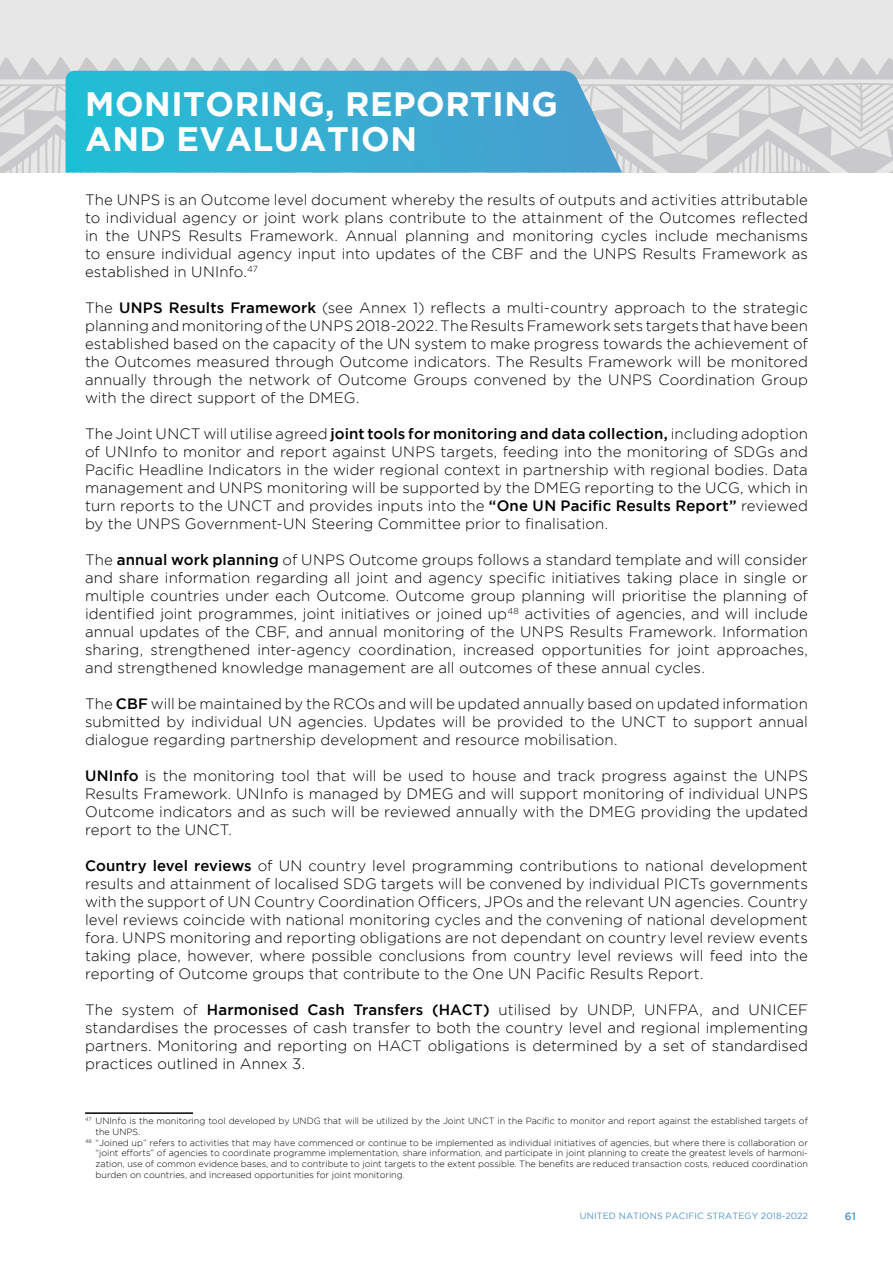
<style>
.page{position:relative;width:893px;height:1263px;background:#fff}
.page>*{position:absolute;margin:0;border:0;box-sizing:border-box;transform-origin:0 0}
.t1{font:700 33.75px "Gotham";letter-spacing:.015em;color:#fff}
.t2{font:300 15px/18px "Gotham";letter-spacing:.005em;color:#000;text-align:justify}
.t3{font:500 10.5px "Gotham";color:#5090cd}
.t4{font:300 9px "Gotham";color:#000}
.t5{font:9px "Gotham";letter-spacing:.015em;color:#5090cd}
.s1{font-weight:500}
</style>
<div class="page">
<div style="left:0;top:0;width:893px;height:173px;background:#e7e7e8"></div>
<svg style="left:0;top:57px;width:893px;height:116px"></svg>
<svg style="left:66px;top:71px;width:556px;height:102px;background:#3eb0d2"></svg>
<hr style="left:85px;top:1112px;width:108px;height:2px;background:#000">
<h1 class="t1" style="left:85px;top:85px;width:54px">MONITORING</h1>
<h1 class="t1" style="left:325px;top:85px;width:115px">, REPORTING</h1>
<h1 class="t1" style="left:85px;top:119px;width:28px">AND</h1>
<h1 class="t1" style="left:177px;top:119px;width:148px">EVALUATION</h1>
<p class="t2" style="left:85px;top:190px;width:724px">The UNPS is an Outcome level document whereby the results of outputs and activities attributable to individual agency or joint work plans contribute to the attainment of the Outcomes reflected in the UNPS Results Framework. Annual planning and monitoring cycles include mechanisms to ensure individual agency input into updates of the CBF and the UNPS Results Framework as established in UNInfo.<sup>47</sup></p>
<p class="t2" style="left:85px;top:298px;width:724px">The <span class="s1">UNPS Results Framework</span> (see Annex 1) reflects a multi-country approach to the strategic planning and monitoring of the UNPS 2018-2022. The Results Framework sets targets that have been established based on the capacity of the UN system to make progress towards the achievement of the Outcomes measured through Outcome indicators. The Results Framework will be monitored annually through the network of Outcome Groups convened by the UNPS Coordination Group with the direct support of the DMEG.</p>
<p class="t2" style="left:85px;top:424px;width:724px">The Joint UNCT will utilise agreed <span class="s1">joint tools for monitoring and data collection,</span> including adoption of UNInfo to monitor and report against UNPS targets, feeding into the monitoring of SDGs and Pacific Headline Indicators in the wider regional context in partnership with regional bodies. Data management and UNPS monitoring will be supported by the DMEG reporting to the UCG, which in turn reports to the UNCT and provides inputs into the <span class="s1">“One UN Pacific Results Report”</span> reviewed by the UNPS Government-UN Steering Committee prior to finalisation.</p>
<p class="t2" style="left:85px;top:550px;width:724px">The <span class="s1">annual work planning</span> of UNPS Outcome groups follows a standard template and will consider and share information regarding all joint and agency specific initiatives taking place in single or multiple countries under each Outcome. Outcome group planning will prioritise the planning of identified joint programmes, joint initiatives or joined up<sup>48</sup> activities of agencies, and will include annual updates of the CBF, and annual monitoring of the UNPS Results Framework. Information sharing, strengthened inter-agency coordination, increased opportunities for joint approaches, and strengthened knowledge management are all outcomes of these annual cycles.</p>
<p class="t2" style="left:85px;top:694px;width:42px">The <span class="s1">CBF</span></p>
<p class="t2" style="left:85px;top:694px;width:724px;text-indent:66px">will be maintained by the RCOs and will be updated annually based on updated information submitted by individual UN agencies. Updates will be provided to the UNCT to support annual dialogue regarding partnership development and resource mobilisation.</p>
<p class="t2" style="left:85px;top:766px;width:724px"><span class="s1">UNInfo</span> is the monitoring tool that will be used to house and track progress against the UNPS Results Framework. UNInfo is managed by DMEG and will support monitoring of individual UNPS Outcome indicators and as such will be reviewed annually with the DMEG providing the updated report to the UNCT.</p>
<p class="t2" style="left:85px;top:856px;width:724px"><span class="s1">Country level reviews</span> of UN country level programming contributions to national development results and attainment of localised SDG targets will be convened by individual PICTs governments with the support of UN Country Coordination Officers, JPOs and the relevant UN agencies. Country level reviews coincide with national monitoring cycles and the convening of national development fora. UNPS monitoring and reporting obligations are not dependant on country level review events taking place, however, where possible conclusions from country level reviews will feed into the reporting of Outcome groups that contribute to the One UN Pacific Results Report.</p>
<p class="t2" style="left:85px;top:1000px;width:724px">The system of <span class="s1">Harmonised Cash Transfers (HACT)</span> utilised by UNDP, UNFPA, and UNICEF standardises the processes of cash transfer to both the country level and regional implementing partners. Monitoring and reporting on HACT obligations is determined by a set of standardised practices outlined in Annex 3.</p>
<p class="t4" style="left:85px;top:1116px;width:724px"><sup>47</sup> UNInfo is the monitoring tool developed by UNDG that will be utilized by the Joint UNCT in the Pacific to monitor and report against the established targets of</p>
<p class="t4" style="left:96px;top:1127px;width:46px">the UNPS.</p>
<p class="t4" style="left:85px;top:1137px;width:724px"><sup>48</sup> “Joined up” refers to activities that may have commenced or continue to be implemented as individual initiatives of agencies, but where there is collaboration or</p>
<p class="t4" style="left:96px;top:1148px;width:714px">“joint efforts” of agencies to coordinate programme implementation, share information, and participate in joint planning to create the greatest levels of harmoni-</p>
<p class="t4" style="left:96px;top:1159px;width:714px">zation, use of common evidence bases, and to contribute to joint targets to the extent possible. The benefits are reduced transaction costs, reduced coordination</p>
<p class="t4" style="left:96px;top:1170px;width:311px">burden on countries, and increased opportunities for joint monitoring.</p>
<p class="t5" style="left:580px;top:1211px;width:230px">UNITED NATIONS PACIFIC STRATEGY 2018-2022</p>
<p class="t3" style="left:845px;top:1210px;width:13px">61</p>
</div>
